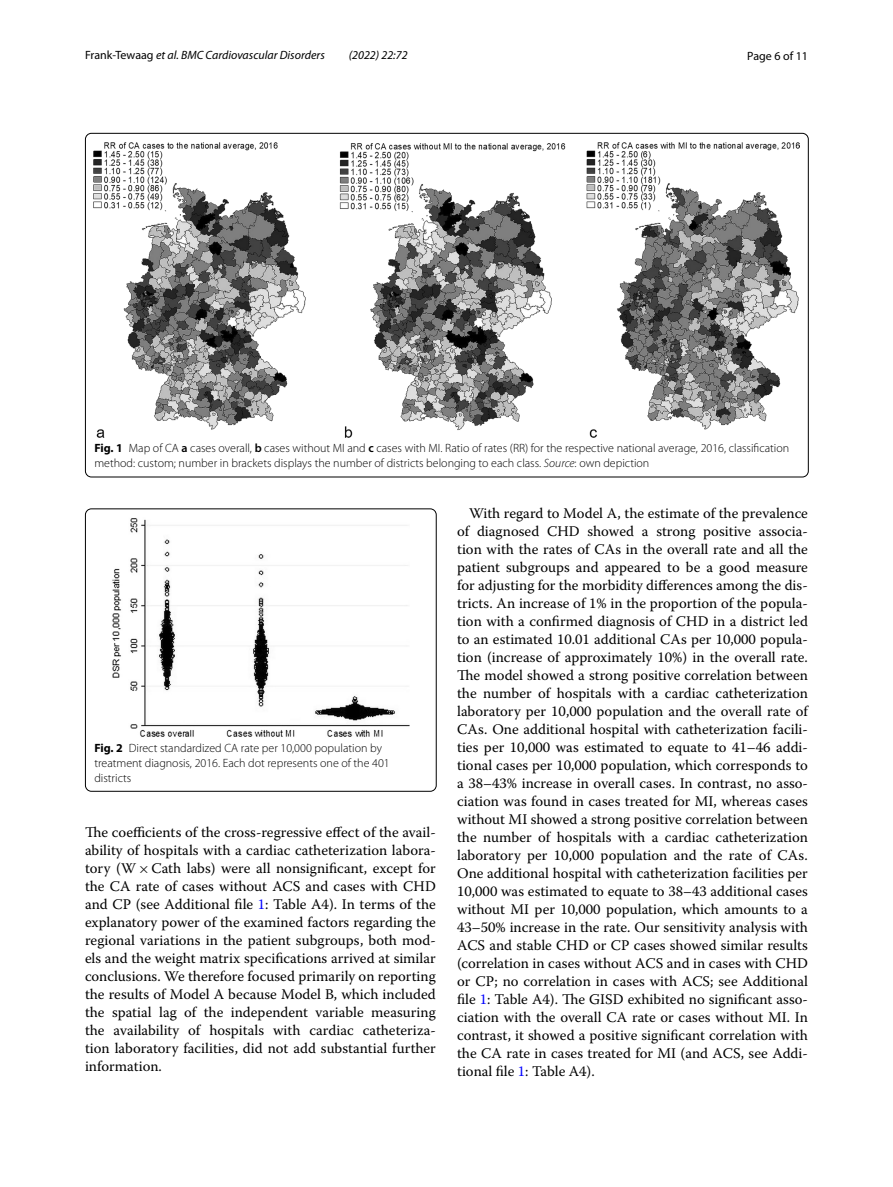
<style>
.page{position:relative;width:893px;height:1187px;background:#fff}
.page>*{position:absolute;margin:0;border:0;box-sizing:border-box;transform-origin:0 0}
.t1{font:14.7px/18px "Warnock Pro";color:#000;text-align:justify}
.t2{font:300 12px/15px "Myriad Pro";color:#000}
.t3{font:italic 12px "Myriad Pro";color:#000}
.t4{font:12px "Myriad Pro";color:#000}
.s1{font-style:normal}
.s2{font-weight:700}
.s3{font-weight:600}
.s4{font-style:italic}
.s5{font-family:"MTSY"}
.s6{color:#00f}
</style>
<div class="page">
<img style="left:94px;top:142px;width:706px;height:295px">
<img style="left:112px;top:518px;width:298px;height:219px">
<div style="left:85px;top:508px;width:351px;height:283px;border:1px solid #000;border-radius:6px"></div>
<p class="t3" style="left:85px;top:48px;width:241px"><span class="s1">Frank‑Tewaag</span> et al. BMC Cardiovascular Disorders</p>
<p class="t3" style="left:349px;top:48px;width:60px">(2022) 22:72</p>
<p class="t4" style="left:747px;top:48px;width:62px">Page 6 of 11</p>
<p class="t2" style="left:94px;top:441px;width:696px"><span class="s2">Fig. 1</span> Map of CA <span class="s3">a</span> cases overall, <span class="s3">b</span> cases without MI and <span class="s3">c</span> cases with MI. Ratio of rates (RR) for the respective national average, 2016, classification method: custom; number in brackets displays the number of districts belonging to each class. <span class="s4">Source</span>: own depiction</p>
<p class="t2" style="left:94px;top:740px;width:297px"><span class="s2">Fig. 2</span> Direct standardized CA rate per 10,000 population by treatment diagnosis, 2016. Each dot represents one of the 401 districts</p>
<p class="t1" style="left:85px;top:823px;width:352px">The coefficients of the cross-regressive effect of the avail&shy;ability of hospitals with a cardiac catheterization labora&shy;tory (W<span class="s5">×</span>Cath labs) were all nonsignificant, except for the CA rate of cases without ACS and cases with CHD and CP (see Additional file <span class="s6">1</span>: Table A4). In terms of the explanatory power of the examined factors regarding the regional variations in the patient subgroups, both mod&shy;els and the weight matrix specifications arrived at similar conclusions. We therefore focused primarily on reporting the results of Model A because Model B, which included the spatial lag of the independent variable measuring the availability of hospitals with cardiac catheteriza&shy;tion laboratory facilities, did not add substantial further information.</p>
<p class="t1" style="left:457px;top:504px;width:352px;text-indent:12px">With regard to Model A, the estimate of the prevalence of diagnosed CHD showed a strong positive associa&shy;tion with the rates of CAs in the overall rate and all the patient subgroups and appeared to be a good measure for adjusting for the morbidity differences among the dis&shy;tricts. An increase of 1% in the proportion of the popula&shy;tion with a confirmed diagnosis of CHD in a district led to an estimated 10.01 additional CAs per 10,000 popula&shy;tion (increase of approximately 10%) in the overall rate.<br>The model showed a strong positive correlation between the number of hospitals with a cardiac catheterization laboratory per 10,000 population and the overall rate of CAs. One additional hospital with catheterization facili&shy;ties per 10,000 was estimated to equate to 41–46 addi&shy;tional cases per 10,000 population, which corresponds to a 38–43% increase in overall cases. In contrast, no asso&shy;ciation was found in cases treated for MI, whereas cases without MI showed a strong positive correlation between the number of hospitals with a cardiac catheterization laboratory per 10,000 population and the rate of CAs.<br>One additional hospital with catheterization facilities per 10,000 was estimated to equate to 38–43 additional cases without MI per 10,000 population, which amounts to a 43–50% increase in the rate. Our sensitivity analysis with ACS and stable CHD or CP cases showed similar results (correlation in cases without ACS and in cases with CHD or CP; no correlation in cases with ACS; see Additional file <span class="s6">1</span>: Table A4). The GISD exhibited no significant asso&shy;ciation with the overall CA rate or cases without MI. In contrast, it showed a positive significant correlation with the CA rate in cases treated for MI (and ACS, see Addi&shy;tional file <span class="s6">1</span>: Table A4).</p>
</div>
